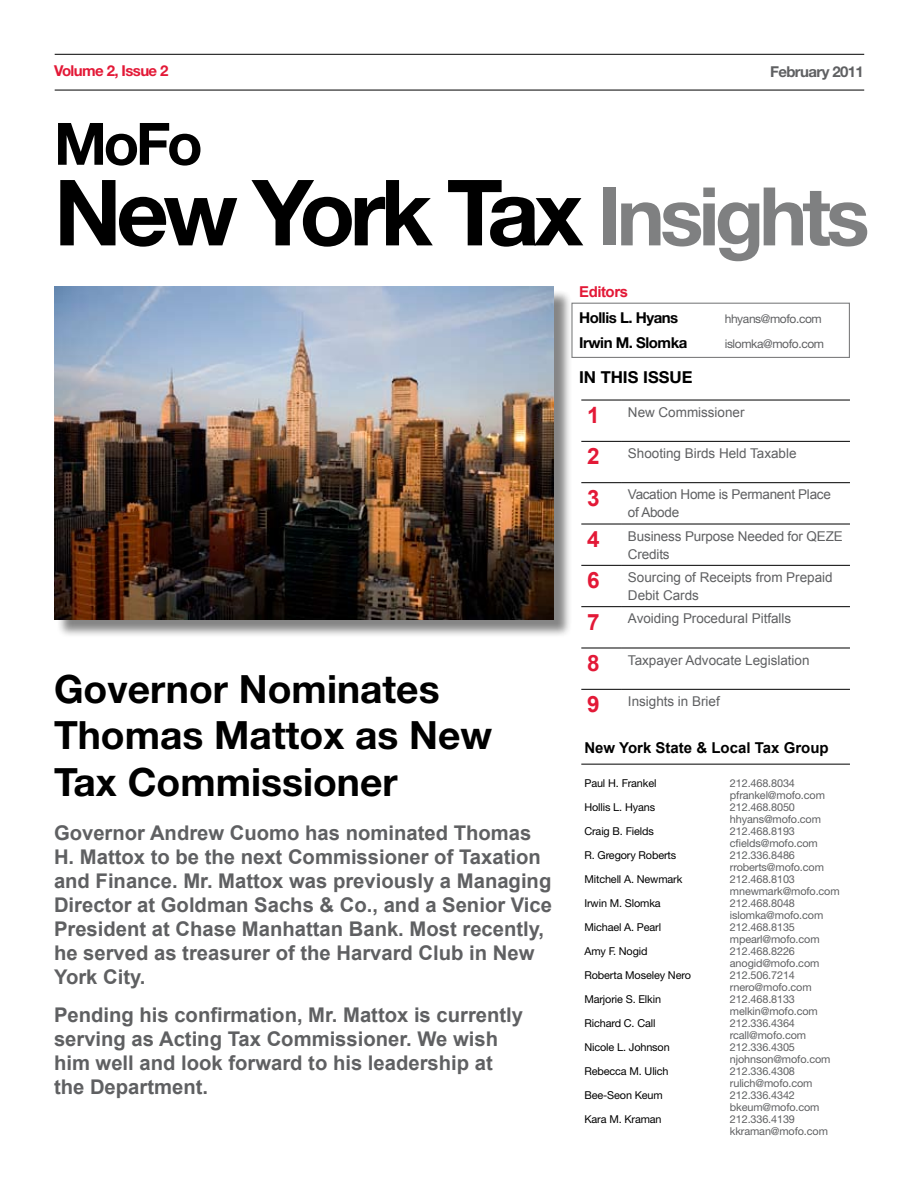
<style>
.page{position:relative;width:918px;height:1188px;background:#fff}
.page>*{position:absolute;margin:0;border:0;box-sizing:border-box;transform-origin:0 0}
.t1{font:700 91.5px "Helvetica Neue LT Std";letter-spacing:-.06em;color:#000}
.t2{font:700 58.5px "Helvetica Neue LT Std";color:#000}
.t3{font:700 39px/46.5px "Helvetica Neue LT Std";color:#000}
.t4{font:700 22.5px "Arial";color:#e31937}
.t5{font:700 20.25px/24px "Arial";color:#5f6062}
.t6{font:700 16.5px "Helvetica Neue LT Std";color:#000}
.t7{font:700 15px "Arial";color:#000}
.t8{font:700 15px "Helvetica Neue LT Std";letter-spacing:-.03em;color:#000}
.t9{font:700 15px "Helvetica Neue LT Std";letter-spacing:-.04em;color:#e31937}
.t10{font:700 15px "Helvetica Neue LT Std";letter-spacing:-.04em;color:#5f6062}
.t11{font:700 15px "Arial";letter-spacing:-.03em;color:#e31937}
.t12{font:13.5px/18px "Arial";color:#5f6062}
.t13{font:13.5px/18px "Arial";letter-spacing:-.02em;color:#5f6062}
.t14{font:12px "Helvetica Neue LT Std";letter-spacing:-.03em;color:#5f6062}
.t15{font:10.8px/12px "Helvetica Neue LT Std";letter-spacing:-.01em;color:#5f6062}
.t16{font:10.8px "Helvetica Neue LT Std";letter-spacing:-.01em;color:#000}
.s1{font-size:81px;color:#7f8081}
</style>
<div class="page">
<hr style="left:55px;top:90px;width:809px;height:1px;background:#000">
<hr style="left:55px;top:54px;width:809px;height:1px;background:#000">
<hr style="left:581px;top:764px;width:269px;height:1px;background:#000">
<div style="left:56px;top:289px;width:516px;height:349px;background:#000;opacity:.48"></div>
<img style="left:54px;top:286px;width:499px;height:333px">
<div style="left:571px;top:303px;width:279px;height:55px;border:1px solid #7f8081"></div>
<hr style="left:581px;top:441px;width:41px;height:1px;background:#000">
<hr style="left:622px;top:441px;width:228px;height:1px;background:#000">
<hr style="left:581px;top:482px;width:41px;height:1px;background:#000">
<hr style="left:622px;top:482px;width:228px;height:1px;background:#000">
<hr style="left:581px;top:524px;width:41px;height:1px;background:#000">
<hr style="left:622px;top:524px;width:228px;height:1px;background:#000">
<hr style="left:581px;top:565px;width:41px;height:1px;background:#000">
<hr style="left:622px;top:565px;width:228px;height:1px;background:#000">
<hr style="left:581px;top:606px;width:41px;height:1px;background:#000">
<hr style="left:622px;top:606px;width:228px;height:1px;background:#000">
<hr style="left:581px;top:648px;width:41px;height:1px;background:#000">
<hr style="left:622px;top:648px;width:228px;height:1px;background:#000">
<hr style="left:581px;top:689px;width:41px;height:1px;background:#000">
<hr style="left:622px;top:689px;width:228px;height:1px;background:#000">
<hr style="left:581px;top:400px;width:41px;height:1px;background:#000">
<hr style="left:622px;top:400px;width:228px;height:1px;background:#000">
<h3 class="t9" style="left:54px;top:62px;width:116px">Volume 2, Issue 2</h3>
<h3 class="t10" style="left:770px;top:62px;width:95px">February 2011</h3>
<h2 class="t2" style="left:54px;top:108px;width:150px">MoFo</h2>
<h1 class="t1" style="left:54px;top:156px;width:817px">New York Tax <span class="s1">Insights</span></h1>
<h3 class="t11" style="left:579px;top:282px;width:50px">Editors</h3>
<h3 class="t8" style="left:579px;top:308px;width:101px">Hollis L. Hyans</h3>
<p class="t14" style="left:725px;top:311px;width:99px">hhyans@mofo.com</p>
<h3 class="t8" style="left:579px;top:334px;width:110px">Irwin M. Slomka</h3>
<p class="t14" style="left:725px;top:337px;width:101px">islomka@mofo.com</p>
<h3 class="t3" style="left:54px;top:665px;width:440px">Governor Nominates<br>Thomas Mattox as New<br>Tax Commissioner</h3>
<p class="t5" style="left:54px;top:822px;width:500px">Governor Andrew Cuomo has nominated Thomas H. Mattox to be the next Commissioner of Taxation and Finance. Mr. Mattox was previously a Managing Director at Goldman Sachs &amp; Co., and a Senior Vice President at Chase Manhattan Bank. Most recently, he served as treasurer of the Harvard Club in New York City.</p>
<h3 class="t5" style="left:54px;top:1003px;width:471px">Pending his confirmation, Mr. Mattox is currently serving as Acting Tax Commissioner. We wish him well and look forward to his leadership at the Department.</h3>
<h3 class="t6" style="left:579px;top:367px;width:115px">IN THIS ISSUE</h3>
<h3 class="t4" style="left:587px;top:400px;width:14px">1</h3>
<p class="t12" style="left:628px;top:403px;width:118px">New Commissioner</p>
<h3 class="t4" style="left:587px;top:442px;width:14px">2</h3>
<p class="t12" style="left:628px;top:444px;width:170px">Shooting Birds Held Taxable</p>
<h3 class="t4" style="left:587px;top:483px;width:14px">3</h3>
<p class="t13" style="left:628px;top:486px;width:204px">Vacation Home is Permanent Place of Abode</p>
<h3 class="t4" style="left:587px;top:524px;width:14px">4</h3>
<p class="t12" style="left:628px;top:527px;width:216px">Business Purpose Needed for QEZE<br>Credits</p>
<h3 class="t4" style="left:587px;top:566px;width:14px">6</h3>
<p class="t12" style="left:628px;top:568px;width:206px">Sourcing of Receipts from Prepaid<br>Debit Cards</p>
<h3 class="t4" style="left:587px;top:607px;width:14px">7</h3>
<p class="t12" style="left:628px;top:610px;width:165px">Avoiding Procedural Pitfalls</p>
<h3 class="t4" style="left:587px;top:648px;width:14px">8</h3>
<p class="t12" style="left:628px;top:651px;width:183px">Taxpayer Advocate Legislation</p>
<h3 class="t4" style="left:587px;top:690px;width:14px">9</h3>
<p class="t12" style="left:628px;top:692px;width:93px">Insights in Brief</p>
<h3 class="t7" style="left:584px;top:738px;width:246px">New York State &amp; Local Tax Group</h3>
<p class="t16" style="left:584px;top:776px;width:74px">Paul H. Frankel</p>
<p class="t15" style="left:730px;top:777px;width:97px">212.468.8034 pfrankel@mofo.com</p>
<p class="t16" style="left:584px;top:800px;width:72px">Hollis L. Hyans</p>
<p class="t15" style="left:730px;top:801px;width:93px">212.468.8050 hhyans@mofo.com</p>
<p class="t16" style="left:584px;top:824px;width:71px">Craig B. Fields</p>
<p class="t15" style="left:730px;top:825px;width:89px">212.468.8193 cfields@mofo.com</p>
<p class="t16" style="left:584px;top:848px;width:93px">R. Gregory Roberts</p>
<p class="t15" style="left:730px;top:849px;width:96px">212.336.8486 rroberts@mofo.com</p>
<p class="t16" style="left:584px;top:872px;width:99px">Mitchell A. Newmark</p>
<p class="t15" style="left:730px;top:873px;width:111px">212.468.8103 mnewmark@mofo.com</p>
<p class="t16" style="left:584px;top:896px;width:78px">Irwin M. Slomka</p>
<p class="t15" style="left:730px;top:897px;width:95px">212.468.8048 islomka@mofo.com</p>
<p class="t16" style="left:584px;top:920px;width:78px">Michael A. Pearl</p>
<p class="t15" style="left:730px;top:921px;width:91px">212.468.8135 mpearl@mofo.com</p>
<p class="t16" style="left:584px;top:944px;width:65px">Amy F. Nogid</p>
<p class="t15" style="left:730px;top:945px;width:91px">212.468.8226 anogid@mofo.com</p>
<p class="t16" style="left:584px;top:968px;width:108px">Roberta Moseley Nero</p>
<p class="t15" style="left:730px;top:969px;width:83px">212.506.7214 rnero@mofo.com</p>
<p class="t16" style="left:584px;top:992px;width:78px">Marjorie S. Elkin</p>
<p class="t15" style="left:730px;top:993px;width:89px">212.468.8133 melkin@mofo.com</p>
<p class="t16" style="left:584px;top:1016px;width:73px">Richard C. Call</p>
<p class="t15" style="left:730px;top:1017px;width:78px">212.336.4364 rcall@mofo.com</p>
<p class="t16" style="left:584px;top:1040px;width:87px">Nicole L. Johnson</p>
<p class="t15" style="left:730px;top:1041px;width:102px">212.336.4305 njohnson@mofo.com</p>
<p class="t16" style="left:584px;top:1064px;width:86px">Rebecca M. Ulich</p>
<p class="t15" style="left:730px;top:1065px;width:84px">212.336.4308 rulich@mofo.com</p>
<p class="t16" style="left:584px;top:1088px;width:80px">Bee-Seon Keum</p>
<p class="t15" style="left:730px;top:1089px;width:91px">212.336.4342 bkeum@mofo.com</p>
<p class="t16" style="left:584px;top:1112px;width:79px">Kara M. Kraman</p>
<p class="t15" style="left:730px;top:1113px;width:100px">212.336.4139 kkraman@mofo.com</p>
</div>
